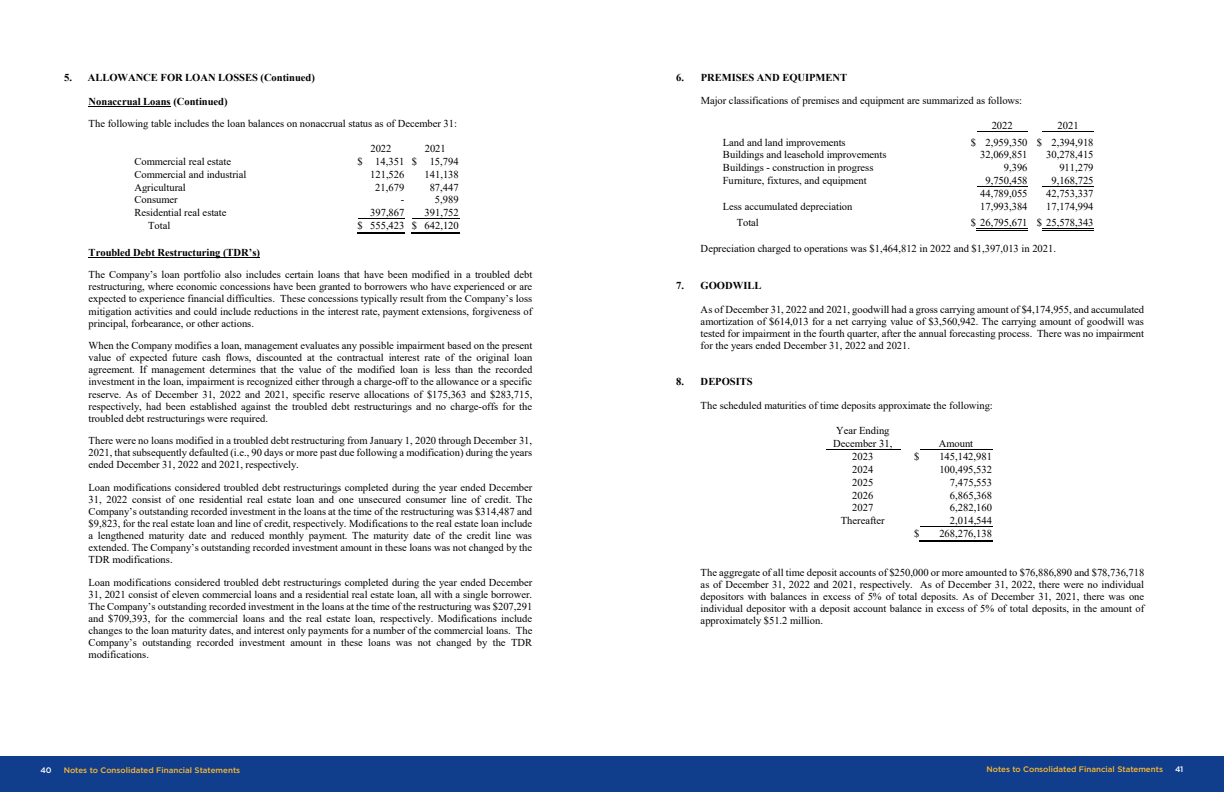
<style>
.page{position:relative;width:1224px;height:792px;background:#fff}
.page>*{position:absolute;margin:0;border:0;box-sizing:border-box;transform-origin:0 0}
.t1{font:10.6px/12.1px "Times New Roman";color:#000;text-align:justify}
.t2{font:700 10.6px "Times New Roman";letter-spacing:-.005em;color:#000}
.t3{font:500 8px "Gotham";color:#fdbb2e}
.t4{font:500 8px "Gotham";color:#fff}
.s1{font-weight:700}
</style>
<div class="page">
<div style="left:0;top:756px;width:1224px;height:36px;background:#103d8c"></div>
<hr style="left:89px;top:106px;width:82px;height:1px;background:#000">
<hr style="left:364px;top:154px;width:41px;height:1px;background:#000">
<hr style="left:418px;top:154px;width:41px;height:1px;background:#000">
<svg style="left:357px;top:232px;width:8px;height:2px"></svg>
<hr style="left:365px;top:233px;width:40px;height:1px;background:#000">
<hr style="left:365px;top:232px;width:40px;height:1px;background:#000">
<svg style="left:411px;top:154px;width:8px;height:80px"></svg>
<hr style="left:419px;top:233px;width:40px;height:1px;background:#000">
<hr style="left:419px;top:232px;width:40px;height:1px;background:#000">
<hr style="left:89px;top:257px;width:171px;height:1px;background:#000">
<hr style="left:980px;top:186px;width:48px;height:1px;background:#000">
<hr style="left:1046px;top:186px;width:48px;height:1px;background:#000">
<hr style="left:980px;top:212px;width:48px;height:1px;background:#000">
<hr style="left:1046px;top:212px;width:48px;height:1px;background:#000">
<svg style="left:976px;top:186px;width:6px;height:45px"></svg>
<hr style="left:982px;top:230px;width:46px;height:1px;background:#000">
<hr style="left:982px;top:229px;width:46px;height:1px;background:#000">
<svg style="left:1042px;top:131px;width:6px;height:100px"></svg>
<hr style="left:1048px;top:230px;width:46px;height:1px;background:#000">
<hr style="left:1048px;top:229px;width:46px;height:1px;background:#000">
<hr style="left:923px;top:541px;width:70px;height:1px;background:#000">
<hr style="left:923px;top:540px;width:70px;height:1px;background:#000">
<p class="t2" style="left:64px;top:69px;width:252px">5. ALLOWANCE FOR LOAN LOSSES (Continued)</p>
<p class="t1" style="left:89px;top:90px;width:370px;line-height:22.3px"><span class="s1">Nonaccrual Loans (Continued)<br></span>The following table includes the loan balances on nonaccrual status as of December 31:</p>
<p class="t1" style="left:370px;top:142px;width:23px">2022</p>
<p class="t1" style="left:425px;top:142px;width:23px">2021</p>
<p class="t1" style="left:134px;top:155px;width:98px">Commercial real estate</p>
<p class="t1" style="left:358px;top:155px;width:103px">$ 14,351 $ 15,794</p>
<p class="t1" style="left:134px;top:168px;width:114px">Commercial and industrial</p>
<p class="t1" style="left:370px;top:168px;width:36px">121,526</p>
<p class="t1" style="left:425px;top:168px;width:36px">141,138</p>
<p class="t1" style="left:134px;top:181px;width:53px">Agricultural</p>
<p class="t1" style="left:375px;top:181px;width:31px">21,679</p>
<p class="t1" style="left:430px;top:181px;width:31px">87,447</p>
<p class="t1" style="left:134px;top:194px;width:45px">Consumer</p>
<p class="t1" style="left:401px;top:194px;width:5px">-</p>
<p class="t1" style="left:435px;top:194px;width:25px">5,989</p>
<p class="t1" style="left:134px;top:206px;width:94px">Residential real estate</p>
<p class="t1" style="left:370px;top:206px;width:36px">397,867</p>
<p class="t1" style="left:425px;top:206px;width:36px">391,752</p>
<p class="t1" style="left:148px;top:219px;width:24px">Total</p>
<p class="t1" style="left:358px;top:219px;width:103px">$ 555,423 $ 642,120</p>
<p class="t1" style="left:89px;top:241px;width:445px;line-height:22.3px"><span class="s1">Troubled Debt Restructuring (TDR’s)<br></span>The Company’s loan portfolio also includes certain loans that have been modified in a troubled debt</p>
<p class="t1" style="left:89px;top:281px;width:445px">restructuring, where economic concessions have been granted to borrowers who have experienced or are expected to experience financial difficulties. These concessions typically result from the Company’s loss mitigation activities and could include reductions in the interest rate, payment extensions, forgiveness of principal, forbearance, or other actions.</p>
<p class="t1" style="left:89px;top:339px;width:445px">When the Company modifies a loan, management evaluates any possible impairment based on the present value of expected future cash flows, discounted at the contractual interest rate of the original loan agreement. If management determines that the value of the modified loan is less than the recorded investment in the loan, impairment is recognized either through a charge-off to the allowance or a specific reserve. As of December 31, 2022 and 2021, specific reserve allocations of $175,363 and $283,715, respectively, had been established against the troubled debt restructurings and no charge-offs for the troubled debt restructurings were required.</p>
<p class="t1" style="left:89px;top:434px;width:445px">There were no loans modified in a troubled debt restructuring from January 1, 2020 through December 31, 2021, that subsequently defaulted (i.e., 90 days or more past due following a modification) during the years ended December 31, 2022 and 2021, respectively.</p>
<p class="t1" style="left:89px;top:481px;width:445px">Loan modifications considered troubled debt restructurings completed during the year ended December 31, 2022 consist of one residential real estate loan and one unsecured consumer line of credit. The Company’s outstanding recorded investment in the loans at the time of the restructuring was $314,487 and $9,823, for the real estate loan and line of credit, respectively. Modifications to the real estate loan include a lengthened maturity date and reduced monthly payment. The maturity date of the credit line was extended. The Company’s outstanding recorded investment amount in these loans was not changed by the TDR modifications.</p>
<p class="t1" style="left:89px;top:576px;width:445px">Loan modifications considered troubled debt restructurings completed during the year ended December 31, 2021 consist of eleven commercial loans and a residential real estate loan, all with a single borrower.<br>The Company’s outstanding recorded investment in the loans at the time of the restructuring was $207,291 and $709,393, for the commercial loans and the real estate loan, respectively. Modifications include changes to the loan maturity dates, and interest only payments for a number of the commercial loans. The Company’s outstanding recorded investment amount in these loans was not changed by the TDR modifications.</p>
<p class="t2" style="left:676px;top:69px;width:173px">6. PREMISES AND EQUIPMENT</p>
<p class="t1" style="left:701px;top:95px;width:323px">Major classifications of premises and equipment are summarized as follows:</p>
<p class="t1" style="left:992px;top:119px;width:23px">2022</p>
<p class="t1" style="left:1058px;top:119px;width:23px">2021</p>
<p class="t1" style="left:723px;top:136px;width:124px">Land and land improvements</p>
<p class="t1" style="left:971px;top:136px;width:124px">$ 2,959,350 $ 2,394,918</p>
<p class="t1" style="left:723px;top:148px;width:165px">Buildings and leasehold improvements</p>
<p class="t1" style="left:980px;top:148px;width:49px">32,069,851</p>
<p class="t1" style="left:1046px;top:148px;width:49px">30,278,415</p>
<p class="t1" style="left:723px;top:161px;width:152px">Buildings - construction in progress</p>
<p class="t1" style="left:1004px;top:161px;width:25px">9,396</p>
<p class="t1" style="left:1059px;top:161px;width:36px">911,279</p>
<p class="t1" style="left:723px;top:174px;width:145px">Furniture, fixtures, and equipment</p>
<p class="t1" style="left:985px;top:174px;width:44px">9,750,458</p>
<p class="t1" style="left:1051px;top:174px;width:44px">9,168,725</p>
<p class="t1" style="left:980px;top:187px;width:49px">44,789,055</p>
<p class="t1" style="left:1046px;top:187px;width:49px">42,753,337</p>
<p class="t1" style="left:723px;top:200px;width:131px">Less accumulated depreciation</p>
<p class="t1" style="left:980px;top:200px;width:49px">17,993,384</p>
<p class="t1" style="left:1046px;top:200px;width:49px">17,174,994</p>
<p class="t1" style="left:737px;top:216px;width:24px">Total</p>
<p class="t1" style="left:971px;top:216px;width:124px">$ 26,795,671 $ 25,578,343</p>
<p class="t1" style="left:701px;top:242px;width:357px">Depreciation charged to operations was $1,464,812 in 2022 and $1,397,013 in 2021.</p>
<p class="t2" style="left:676px;top:278px;width:87px">7. GOODWILL</p>
<p class="t1" style="left:701px;top:303px;width:445px">As of December 31, 2022 and 2021, goodwill had a gross carrying amount of $4,174,955, and accumulated amortization of $614,013 for a net carrying value of $3,560,942. The carrying amount of goodwill was tested for impairment in the fourth quarter, after the annual forecasting process. There was no impairment for the years ended December 31, 2022 and 2021.</p>
<p class="t2" style="left:676px;top:374px;width:78px">8. DEPOSITS</p>
<p class="t1" style="left:701px;top:399px;width:294px">The scheduled maturities of time deposits approximate the following:</p>
<p class="t1" style="left:833px;top:424px;width:61px;line-height:12.8px">Year Ending<br>December 31,</p>
<p class="t1" style="left:939px;top:437px;width:36px">Amount</p>
<p class="t1" style="left:852px;top:450px;width:23px">2023</p>
<p class="t1" style="left:914px;top:450px;width:7px">$</p>
<p class="t1" style="left:939px;top:450px;width:54px">145,142,981</p>
<p class="t1" style="left:852px;top:463px;width:23px">2024</p>
<p class="t1" style="left:939px;top:463px;width:54px">100,495,532</p>
<p class="t1" style="left:852px;top:476px;width:23px">2025</p>
<p class="t1" style="left:950px;top:476px;width:44px">7,475,553</p>
<p class="t1" style="left:852px;top:489px;width:23px">2026</p>
<p class="t1" style="left:950px;top:489px;width:44px">6,865,368</p>
<p class="t1" style="left:852px;top:501px;width:23px">2027</p>
<p class="t1" style="left:950px;top:501px;width:44px">6,282,160</p>
<p class="t1" style="left:841px;top:514px;width:45px">Thereafter</p>
<p class="t1" style="left:950px;top:514px;width:44px">2,014,544</p>
<p class="t1" style="left:914px;top:527px;width:7px">$</p>
<p class="t1" style="left:939px;top:527px;width:54px">268,276,138</p>
<p class="t1" style="left:701px;top:566px;width:445px">The aggregate of all time deposit accounts of $250,000 or more amounted to $76,886,890 and $78,736,718 as of December 31, 2022 and 2021, respectively. As of December 31, 2022, there were no individual depositors with balances in excess of 5% of total deposits. As of December 31, 2021, there was one individual depositor with a deposit account balance in excess of 5% of total deposits, in the amount of approximately $51.2 million.</p>
<p class="t4" style="left:40px;top:764px;width:13px">40</p>
<p class="t3" style="left:64px;top:764px;width:178px">Notes to Consolidated Financial Statements</p>
<p class="t3" style="left:986px;top:764px;width:178px">Notes to Consolidated Financial Statements</p>
<p class="t4" style="left:1175px;top:764px;width:10px">41</p>
</div>
